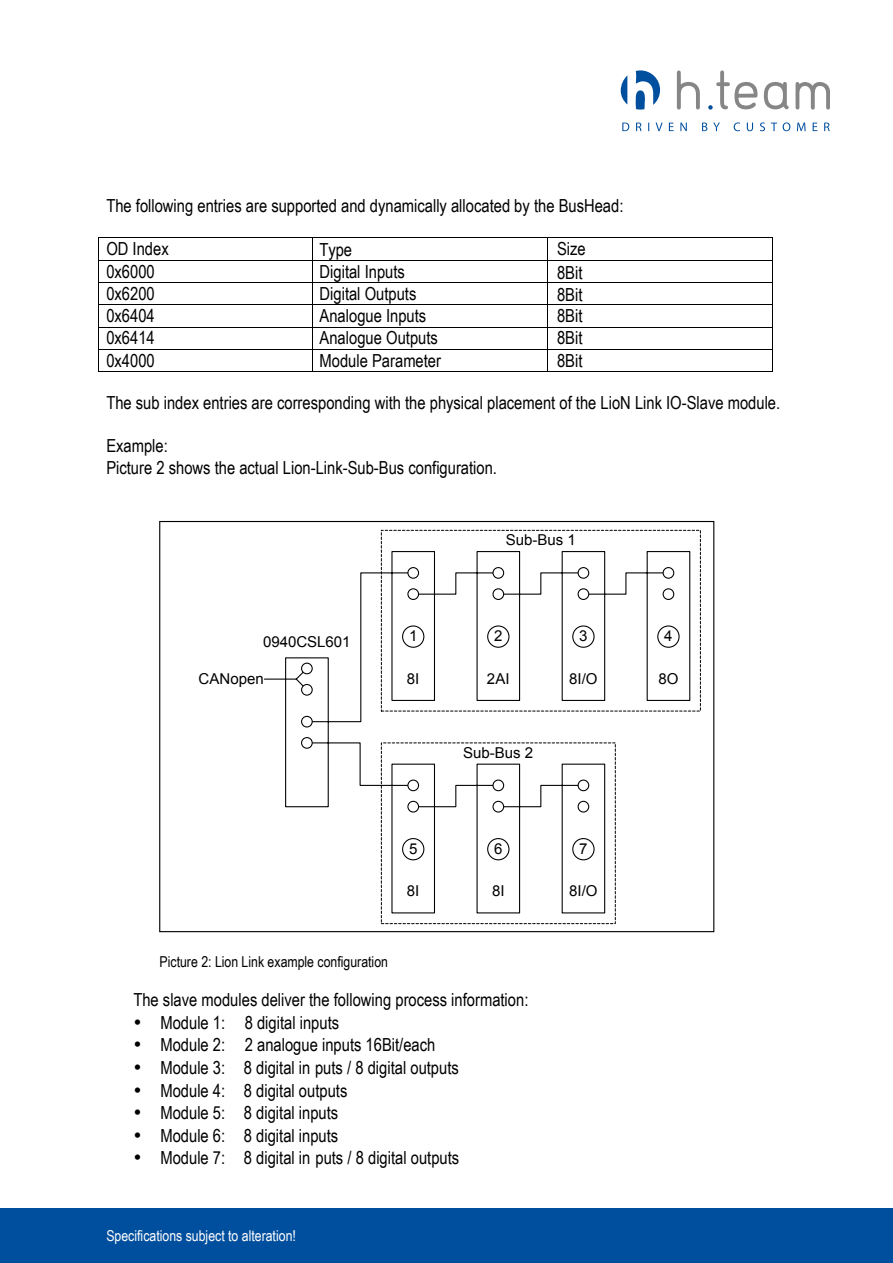
<style>
.page{position:relative;width:893px;height:1263px;background:#fff}
.page>*{position:absolute;margin:0;border:0;box-sizing:border-box;transform-origin:0 0}
.t1{font:18px/22.4px "Arial Narrow";color:#000}
.t2{font:15px "Arial";color:#000}
.t3{font:15px "Arial Narrow";color:#000}
.t4{font:15px "Arial Narrow";color:#fff}
</style>
<div class="page">
<hr style="left:98px;top:238px;width:674px;height:1px;background:#000">
<hr style="left:98px;top:260px;width:674px;height:1px;background:#000">
<hr style="left:98px;top:282px;width:674px;height:1px;background:#000">
<hr style="left:98px;top:304px;width:674px;height:1px;background:#000">
<hr style="left:98px;top:327px;width:674px;height:1px;background:#000">
<hr style="left:98px;top:349px;width:674px;height:1px;background:#000">
<svg style="left:98px;top:239px;width:1px;height:132px"></svg>
<hr style="left:98px;top:371px;width:224px;height:1px;background:#000">
<hr style="left:312px;top:238px;width:1px;height:134px;background:#000">
<hr style="left:323px;top:371px;width:224px;height:1px;background:#000">
<svg style="left:547px;top:239px;width:1px;height:133px"></svg>
<hr style="left:548px;top:371px;width:224px;height:1px;background:#000">
<svg style="left:772px;top:238px;width:1px;height:134px"></svg>
<svg style="left:285px;top:551px;width:96px;height:363px"></svg>
<div style="left:301px;top:716px;width:11px;height:11px;background:#fff;border-radius:50%"></div>
<div style="left:301px;top:716px;width:12px;height:12px;border:1px solid #000;border-radius:50%"></div>
<div style="left:301px;top:738px;width:11px;height:10px;background:#fff;border-radius:50%"></div>
<div style="left:301px;top:737px;width:12px;height:12px;border:1px solid #000;border-radius:50%"></div>
<svg style="left:381px;top:530px;width:319px;height:394px"></svg>
<div style="left:402px;top:626px;width:22px;height:21px;background:#fff;border-radius:50%"></div>
<div style="left:402px;top:625px;width:22px;height:23px;border:1px solid #000;border-radius:50%"></div>
<div style="left:487px;top:626px;width:22px;height:21px;background:#fff;border-radius:50%"></div>
<div style="left:487px;top:625px;width:22px;height:23px;border:1px solid #000;border-radius:50%"></div>
<div style="left:572px;top:626px;width:22px;height:21px;background:#fff;border-radius:50%"></div>
<div style="left:572px;top:625px;width:22px;height:23px;border:1px solid #000;border-radius:50%"></div>
<div style="left:657px;top:626px;width:22px;height:21px;background:#fff;border-radius:50%"></div>
<div style="left:657px;top:625px;width:22px;height:23px;border:1px solid #000;border-radius:50%"></div>
<div style="left:402px;top:839px;width:22px;height:21px;background:#fff;border-radius:50%"></div>
<div style="left:402px;top:838px;width:22px;height:22px;border:1px solid #000;border-radius:50%"></div>
<div style="left:487px;top:839px;width:22px;height:21px;background:#fff;border-radius:50%"></div>
<div style="left:487px;top:838px;width:22px;height:22px;border:1px solid #000;border-radius:50%"></div>
<div style="left:572px;top:839px;width:22px;height:21px;background:#fff;border-radius:50%"></div>
<div style="left:572px;top:838px;width:22px;height:22px;border:1px solid #000;border-radius:50%"></div>
<svg style="left:264px;top:667px;width:44px;height:24px"></svg>
<div style="left:301px;top:663px;width:11px;height:11px;background:#fff;border-radius:50%"></div>
<div style="left:301px;top:663px;width:12px;height:11px;border:1px solid #000;border-radius:50%"></div>
<div style="left:301px;top:685px;width:11px;height:10px;background:#fff;border-radius:50%"></div>
<div style="left:301px;top:684px;width:12px;height:12px;border:1px solid #000;border-radius:50%"></div>
<svg style="left:676px;top:71px;width:23px;height:39px"></svg>
<svg style="left:708px;top:71px;width:49px;height:39px"></svg>
<svg style="left:763px;top:82px;width:25px;height:27px"></svg>
<svg style="left:795px;top:82px;width:35px;height:28px"></svg>
<svg style="left:620px;top:76px;width:7px;height:28px"></svg>
<svg style="left:635px;top:70px;width:25px;height:40px"></svg>
<svg style="left:622px;top:122px;width:207px;height:9px"></svg>
<div style="left:0;top:1208px;width:892px;height:55px;background:#004f9e"></div>
<p class="t1" style="left:106px;top:193px;width:518px">The following entries are supported and dynamically allocated by the BusHead:</p>
<p class="t1" style="left:106px;top:237px;width:64px">OD Index<br>0x6000</p>
<p class="t1" style="left:319px;top:237px;width:34px">Type</p>
<p class="t1" style="left:557px;top:237px;width:30px">Size<br>8Bit<br>8Bit<br>8Bit<br>8Bit<br>8Bit</p>
<p class="t1" style="left:319px;top:259px;width:87px">Digital Inputs</p>
<p class="t1" style="left:106px;top:282px;width:50px">0x6200</p>
<p class="t1" style="left:319px;top:282px;width:98px">Digital Outputs</p>
<p class="t1" style="left:106px;top:304px;width:50px">0x6404</p>
<p class="t1" style="left:319px;top:304px;width:108px">Analogue Inputs</p>
<p class="t1" style="left:106px;top:326px;width:50px">0x6414</p>
<p class="t1" style="left:319px;top:326px;width:120px">Analogue Outputs</p>
<p class="t1" style="left:106px;top:349px;width:50px">0x4000</p>
<p class="t1" style="left:319px;top:349px;width:123px">Module Parameter</p>
<p class="t1" style="left:106px;top:391px;width:675px">The sub index entries are corresponding with the physical placement of the LioN Link IO-Slave module.</p>
<p class="t1" style="left:106px;top:434px;width:392px;line-height:21.6px">Example:<br>Picture 2 shows the actual Lion-Link-Sub-Bus configuration.</p>
<p class="t2" style="left:263px;top:632px;width:89px">0940CSL601</p>
<p class="t2" style="left:199px;top:669px;width:67px">CANopen</p>
<p class="t2" style="left:506px;top:530px;width:72px">Sub-Bus 1</p>
<p class="t2" style="left:409px;top:626px;width:10px">1</p>
<p class="t2" style="left:494px;top:626px;width:10px">2</p>
<p class="t2" style="left:579px;top:626px;width:10px">3</p>
<p class="t2" style="left:664px;top:626px;width:10px">4</p>
<p class="t2" style="left:407px;top:669px;width:14px">8I</p>
<p class="t2" style="left:487px;top:669px;width:24px">2AI</p>
<p class="t2" style="left:569px;top:669px;width:30px">8I/O</p>
<p class="t2" style="left:658px;top:669px;width:21px">8O</p>
<p class="t2" style="left:463px;top:743px;width:72px">Sub-Bus 2</p>
<p class="t2" style="left:409px;top:839px;width:10px">5</p>
<p class="t2" style="left:494px;top:839px;width:10px">6</p>
<p class="t2" style="left:579px;top:839px;width:10px">7</p>
<p class="t2" style="left:407px;top:881px;width:14px">8I</p>
<p class="t2" style="left:492px;top:881px;width:14px">8I</p>
<p class="t2" style="left:569px;top:881px;width:30px">8I/O</p>
<p class="t3" style="left:159px;top:951px;width:230px">Picture 2: Lion Link example configuration</p>
<p class="t1" style="left:133px;top:988px;width:396px">The slave modules deliver the following process information:</p>
<p class="t1" style="left:133px;top:1011px;width:207px">• Module 1: 8 digital inputs</p>
<p class="t1" style="left:133px;top:1033px;width:303px">• Module 2: 2 analogue inputs 16Bit/each</p>
<p class="t1" style="left:133px;top:1056px;width:327px">• Module 3: 8 digital in puts / 8 digital outputs</p>
<p class="t1" style="left:133px;top:1078px;width:215px">• Module 4: 8 digital outputs</p>
<p class="t1" style="left:133px;top:1101px;width:206px">• Module 5: 8 digital inputs</p>
<p class="t1" style="left:133px;top:1124px;width:206px">• Module 6: 8 digital inputs</p>
<p class="t1" style="left:133px;top:1146px;width:327px">• Module 7: 8 digital in puts / 8 digital outputs</p>
<p class="t4" style="left:106px;top:1225px;width:191px">Specifications subject to alteration!</p>
</div>
